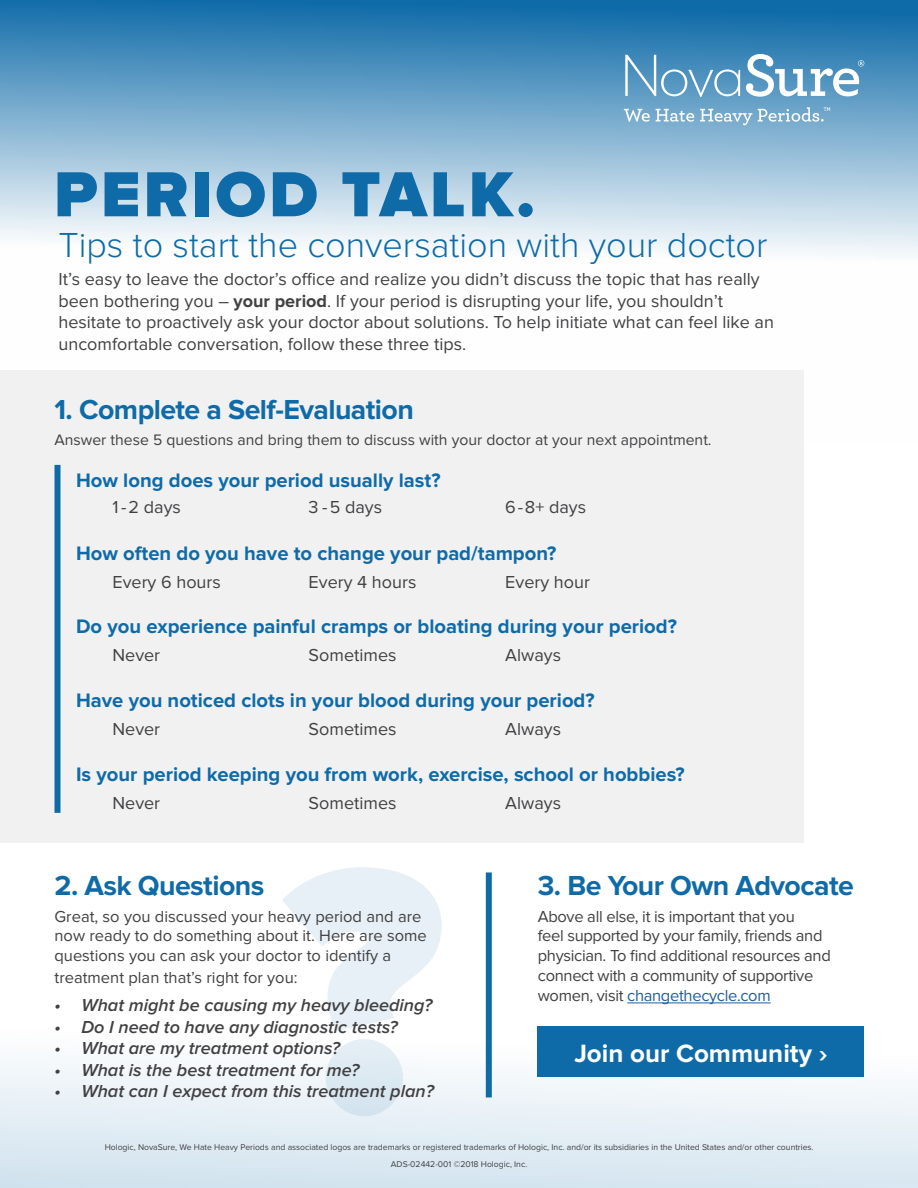
<style>
.page{position:relative;width:918px;height:1188px;background:#fff}
.page>*{position:absolute;margin:0;border:0;box-sizing:border-box;transform-origin:0 0}
.t1{font:900 66px "Proxima Nova";letter-spacing:.05em;color:#0f6ba8}
.t2{font:300 36px "Proxima Nova";color:#0f6ba8}
.t3{font:700 28.5px "Proxima Nova";letter-spacing:-.02em;color:#0f6ba8}
.t4{font:700 25.95px "Proxima Nova";color:#fff}
.t5{font:700 20.25px "Proxima Nova";color:#0f6ba8}
.t6{font:18px/21.6px "Proxima Nova";color:#414042}
.t7{font:italic 600 18px "Proxima Nova";color:#414042}
.t8{font:16.5px/19.8px "Proxima Nova";letter-spacing:-.02em;color:#414042}
.t9{font:16.5px/19.8px "Proxima Nova";color:#414042}
.t10{font:15.75px "Proxima Nova";color:#414042}
.t11{font:8.7px/17.1px "Proxima Nova";color:#414042;text-align:center}
.s1{font-weight:700}
.s2{color:#215e9e}
</style>
<div class="page">
<svg style="left:0;top:0;width:918px;height:255px;background:#85b4d2"></svg>
<div style="left:0;top:918px;width:918px;height:270px;background:linear-gradient(to bottom,#fff,#dce9f2)"></div>
<div style="left:0;top:370px;width:804px;height:472px;background:#f1f1f2"></div>
<svg style="left:624px;top:109px;width:26px;height:13px"></svg>
<svg style="left:656px;top:109px;width:38px;height:13px"></svg>
<svg style="left:700px;top:109px;width:52px;height:16px"></svg>
<svg style="left:625px;top:55px;width:115px;height:42px;background:#6aa3c8"></svg>
<svg style="left:758px;top:107px;width:73px;height:15px"></svg>
<svg style="left:746px;top:54px;width:118px;height:43px"></svg>
<svg style="left:282px;top:867px;width:160px;height:249px"></svg>
<hr style="left:627px;top:1003px;width:144px;height:1px;background:#215e9e">
<div style="left:538px;top:1027px;width:326px;height:50px;background:#0f6ba8"></div>
<div style="left:55px;top:465px;width:6px;height:348px;background:#0f6ba8"></div>
<div style="left:486px;top:872px;width:6px;height:225px;background:#0f6ba8"></div>
<h1 class="t1" style="left:54px;top:156px;width:483px">PERIOD TALK.</h1>
<h2 class="t2" style="left:58px;top:225px;width:711px">Tips to start the conversation with your doctor</h2>
<p class="t6" style="left:58px;top:269px;width:717px">It’s easy to leave the doctor’s office and realize you didn’t discuss the topic that has really been bothering you – <span class="s1">your period</span>. If your period is disrupting your life, you shouldn’t hesitate to proactively ask your doctor about solutions. To help initiate what can feel like an uncomfortable conversation, follow these three tips.</p>
<h3 class="t3" style="left:55px;top:393px;width:361px">1. Complete a Self-Evaluation</h3>
<p class="t10" style="left:55px;top:431px;width:659px">Answer these 5 questions and bring them to discuss with your doctor at your next appointment.</p>
<p class="t5" style="left:76px;top:469px;width:366px">How long does your period usually last?</p>
<p class="t6" style="left:112px;top:497px;width:70px">1 - 2 days</p>
<p class="t6" style="left:309px;top:497px;width:75px">3 - 5 days</p>
<p class="t6" style="left:505px;top:497px;width:82px">6 - 8+ days</p>
<p class="t5" style="left:76px;top:541px;width:482px">How often do you have to change your pad/tampon?</p>
<p class="t6" style="left:112px;top:571px;width:110px">Every 6 hours</p>
<p class="t6" style="left:309px;top:571px;width:109px">Every 4 hours</p>
<p class="t6" style="left:505px;top:571px;width:86px">Every hour</p>
<p class="t5" style="left:76px;top:615px;width:602px">Do you experience painful cramps or bloating during your period?</p>
<p class="t6" style="left:112px;top:645px;width:49px">Never</p>
<p class="t6" style="left:309px;top:645px;width:89px">Sometimes</p>
<p class="t6" style="left:505px;top:645px;width:57px">Always</p>
<p class="t5" style="left:76px;top:689px;width:520px">Have you noticed clots in your blood during your period?</p>
<p class="t6" style="left:112px;top:719px;width:49px">Never</p>
<p class="t6" style="left:309px;top:719px;width:89px">Sometimes</p>
<p class="t6" style="left:505px;top:719px;width:57px">Always</p>
<p class="t5" style="left:76px;top:762px;width:610px">Is your period keeping you from work, exercise, school or hobbies?</p>
<p class="t6" style="left:112px;top:792px;width:49px">Never</p>
<p class="t6" style="left:309px;top:792px;width:89px">Sometimes</p>
<p class="t6" style="left:505px;top:792px;width:57px">Always</p>
<h3 class="t3" style="left:55px;top:869px;width:211px">2. Ask Questions</h3>
<p class="t9" style="left:55px;top:907px;width:374px">Great, so you discussed your heavy period and are now ready to do something about it. Here are some questions you can ask your doctor to identify a</p>
<p class="t9" style="left:55px;top:968px;width:245px">treatment plan that’s right for you:</p>
<p class="t7" style="left:55px;top:995px;width:379px">• What might be causing my heavy bleeding?</p>
<p class="t7" style="left:55px;top:1017px;width:345px">• Do I need to have any diagnostic tests?</p>
<p class="t7" style="left:55px;top:1038px;width:287px">• What are my treatment options?</p>
<p class="t7" style="left:55px;top:1060px;width:307px">• What is the best treatment for me?</p>
<p class="t7" style="left:55px;top:1081px;width:381px">• What can I expect from this treatment plan?</p>
<h3 class="t3" style="left:538px;top:869px;width:318px">3. Be Your Own Advocate</h3>
<p class="t8" style="left:538px;top:907px;width:295px">Above all else, it is important that you<br>feel supported by your family, friends and physician. To find additional resources and connect with a community of supportive women, visit <span class="s2">changethecycle.com</span></p>
<h3 class="t4" style="left:574px;top:1039px;width:255px">Join our Community ›</h3>
<p class="t11" style="left:105px;top:1139px;width:710px">Hologic, NovaSure, We Hate Heavy Periods and associated logos are trademarks or registered trademarks of Hologic, Inc. and/or its subsidiaries in the United States and/or other countries.<br>ADS-02442-001 ©2018 Hologic, Inc.</p>
</div>
